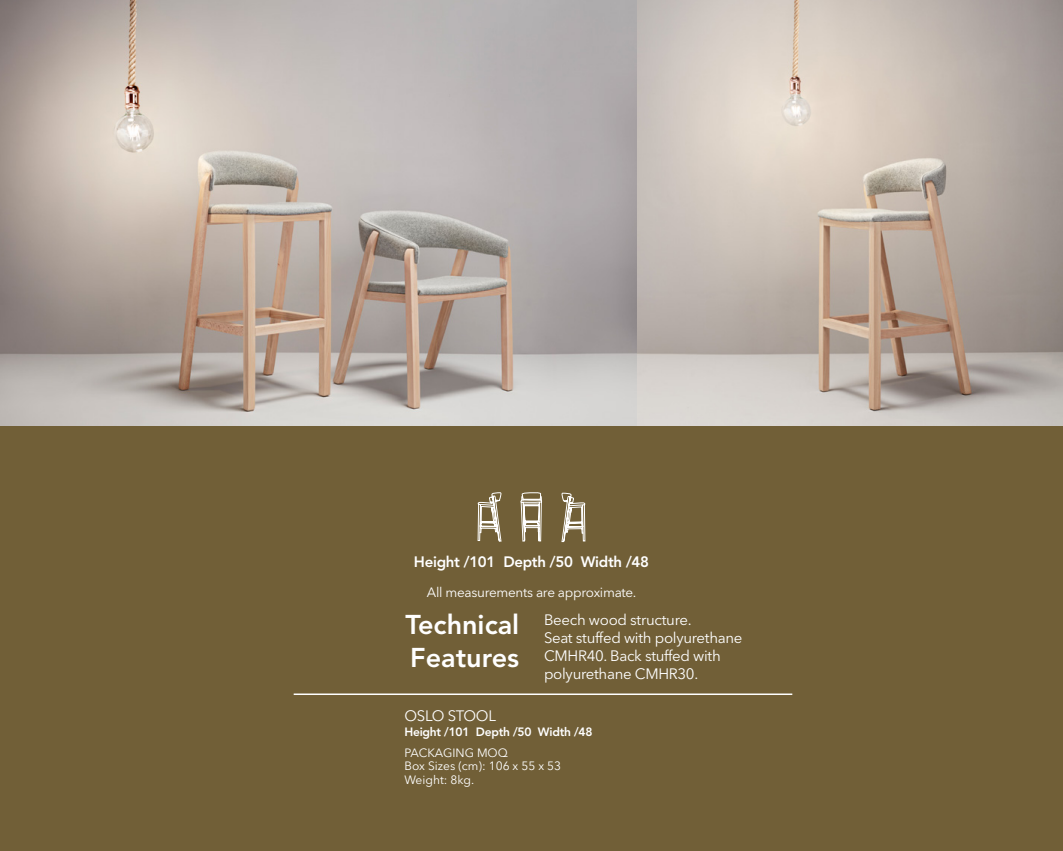
<style>
.page{position:relative;width:1063px;height:851px;background:#fff}
.page>*{position:absolute;margin:0;border:0;box-sizing:border-box;transform-origin:0 0}
.t1{font:800 27px/33px "Avenir LT Std";color:#fff}
.t2{font:15px/18px "Avenir Next LT Pro";letter-spacing:-.02em;color:#fff}
.t3{font:800 15px "Avenir LT Std";letter-spacing:-.02em;color:#fff}
.t4{font:13.5px "Avenir Next LT Pro";letter-spacing:-.02em;color:#fff}
.t5{font:12px/13.5px "Avenir Next LT Pro";color:#fff}
.t6{font:800 12px "Avenir LT Std";letter-spacing:-.02em;color:#fff}
</style>
<div class="page">
<div style="left:0;top:425px;width:1063px;height:425px;background:#715f37"></div>
<img style="left:0;top:0;width:1063px;height:425px">
<svg style="left:561px;top:492px;width:25px;height:50px"></svg>
<svg style="left:477px;top:492px;width:25px;height:50px"></svg>
<svg style="left:520px;top:492px;width:22px;height:50px"></svg>
<hr style="left:294px;top:693px;width:498px;height:2px;background:#fff">
<p class="t3" style="left:414px;top:552px;width:237px">Height /101 Depth /50 Width /48</p>
<p class="t4" style="left:427px;top:584px;width:211px">All measurements are approximate.</p>
<h1 class="t1" style="left:406px;top:607px;width:115px">Technical<br>Features</h1>
<p class="t2" style="left:544px;top:610px;width:200px">Beech wood structure.<br>Seat stuffed with polyurethane<br>CMHR40. Back stuffed with polyurethane CMHR30.</p>
<p class="t2" style="left:404px;top:706px;width:93px">OSLO STOOL</p>
<p class="t6" style="left:404px;top:724px;width:190px">Height /101 Depth /50 Width /48</p>
<p class="t5" style="left:404px;top:745px;width:158px">PACKAGING MOQ<br>Box Sizes (cm): 106 x 55 x 53<br>Weight: 8kg.</p>
</div>
